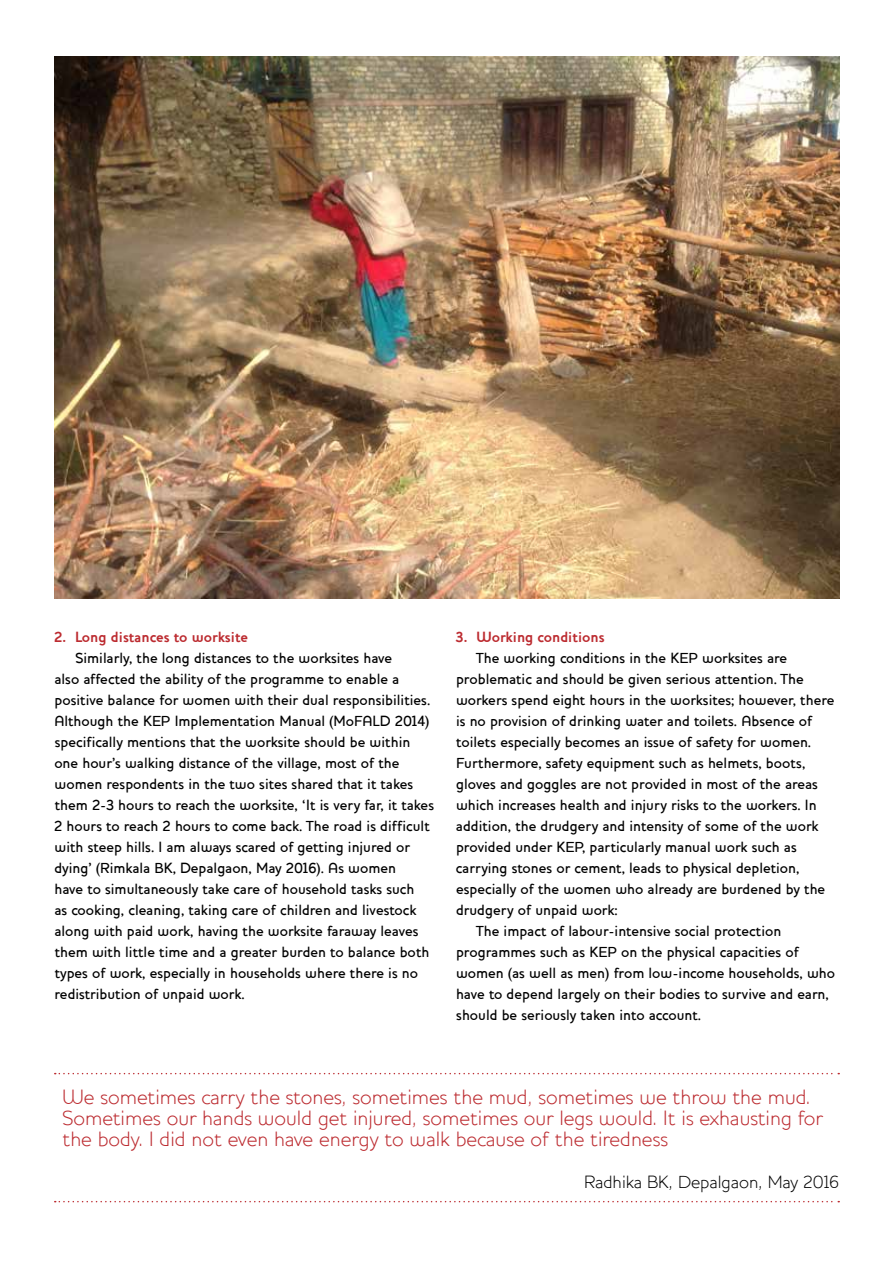
<style>
.page{position:relative;width:893px;height:1263px;background:#fff}
.page>*{position:absolute;margin:0;border:0;box-sizing:border-box;transform-origin:0 0}
.t1{font:300 21px/21px "Houschka";color:#bc2b30}
.t2{font:300 18px "Houschka";color:#000}
.t3{font:500 15px/21px "Houschka";color:#000}
.t4{font:700 15px "Houschka";color:#bc2b30}
</style>
<div class="page">
<img style="left:55px;top:56px;width:784px;height:542px">
<svg style="left:55px;top:1073px;width:784px;height:1px"></svg>
<svg style="left:55px;top:1201px;width:784px;height:1px"></svg>
<p class="t4" style="left:54px;top:628px;width:195px">2. Long distances to worksite</p>
<p class="t3" style="left:54px;top:647px;width:381px;text-indent:21px">Similarly, the long distances to the worksites have<br>also affected the ability of the programme to enable a positive balance for women with their dual responsibilities.<br>Although the KEP Implementation Manual (MoFALD 2014) specifically mentions that the worksite should be within one hour’s walking distance of the village, most of the women respondents in the two sites shared that it takes them 2-3 hours to reach the worksite, ‘It is very far, it takes 2 hours to reach 2 hours to come back. The road is difficult with steep hills. I am always scared of getting injured or dying’ (Rimkala BK, Depalgaon, May 2016). As women<br>have to simultaneously take care of household tasks such<br>as cooking, cleaning, taking care of children and livestock along with paid work, having the worksite faraway leaves them with little time and a greater burden to balance both types of work, especially in households where there is no redistribution of unpaid work.</p>
<p class="t4" style="left:456px;top:628px;width:150px">3. Working conditions</p>
<p class="t3" style="left:476px;top:647px;width:313px">The working conditions in the KEP worksites are</p>
<p class="t3" style="left:456px;top:668px;width:349px">problematic and should be given serious attention. The</p>
<p class="t3" style="left:456px;top:689px;width:380px">workers spend eight hours in the worksites; however, there</p>
<p class="t3" style="left:456px;top:710px;width:358px">is no provision of drinking water and toilets. Absence of</p>
<p class="t3" style="left:456px;top:731px;width:357px">toilets especially becomes an issue of safety for women.</p>
<p class="t3" style="left:456px;top:752px;width:351px">Furthermore, safety equipment such as helmets, boots,</p>
<p class="t3" style="left:456px;top:773px;width:363px">gloves and goggles are not provided in most of the areas</p>
<p class="t3" style="left:456px;top:794px;width:362px">which increases health and injury risks to the workers. In</p>
<p class="t3" style="left:456px;top:815px;width:364px">addition, the drudgery and intensity of some of the work</p>
<p class="t3" style="left:456px;top:836px;width:342px">provided under KEP, particularly manual work such as</p>
<p class="t3" style="left:456px;top:857px;width:345px">carrying stones or cement, leads to physical depletion,</p>
<p class="t3" style="left:456px;top:878px;width:371px">especially of the women who already are burdened by the</p>
<p class="t3" style="left:456px;top:899px;width:163px">drudgery of unpaid work:</p>
<p class="t3" style="left:476px;top:920px;width:307px">The impact of labour-intensive social protection</p>
<p class="t3" style="left:456px;top:941px;width:344px">programmes such as KEP on the physical capacities of</p>
<p class="t3" style="left:456px;top:962px;width:381px">women (as well as men) from low-income households, who</p>
<p class="t3" style="left:456px;top:983px;width:374px">have to depend largely on their bodies to survive and earn,</p>
<p class="t3" style="left:456px;top:1004px;width:246px">should be seriously taken into account.</p>
<h1 class="t1" style="left:62px;top:1086px;width:762px">We sometimes carry the stones, sometimes the mud, sometimes we throw the mud.<br>Sometimes our hands would get injured, sometimes our legs would. It is exhausting for the body. I did not even have energy to walk because of the tiredness</h1>
<p class="t2" style="left:584px;top:1171px;width:256px">Radhika BK, Depalgaon, May 2016</p>
</div>
